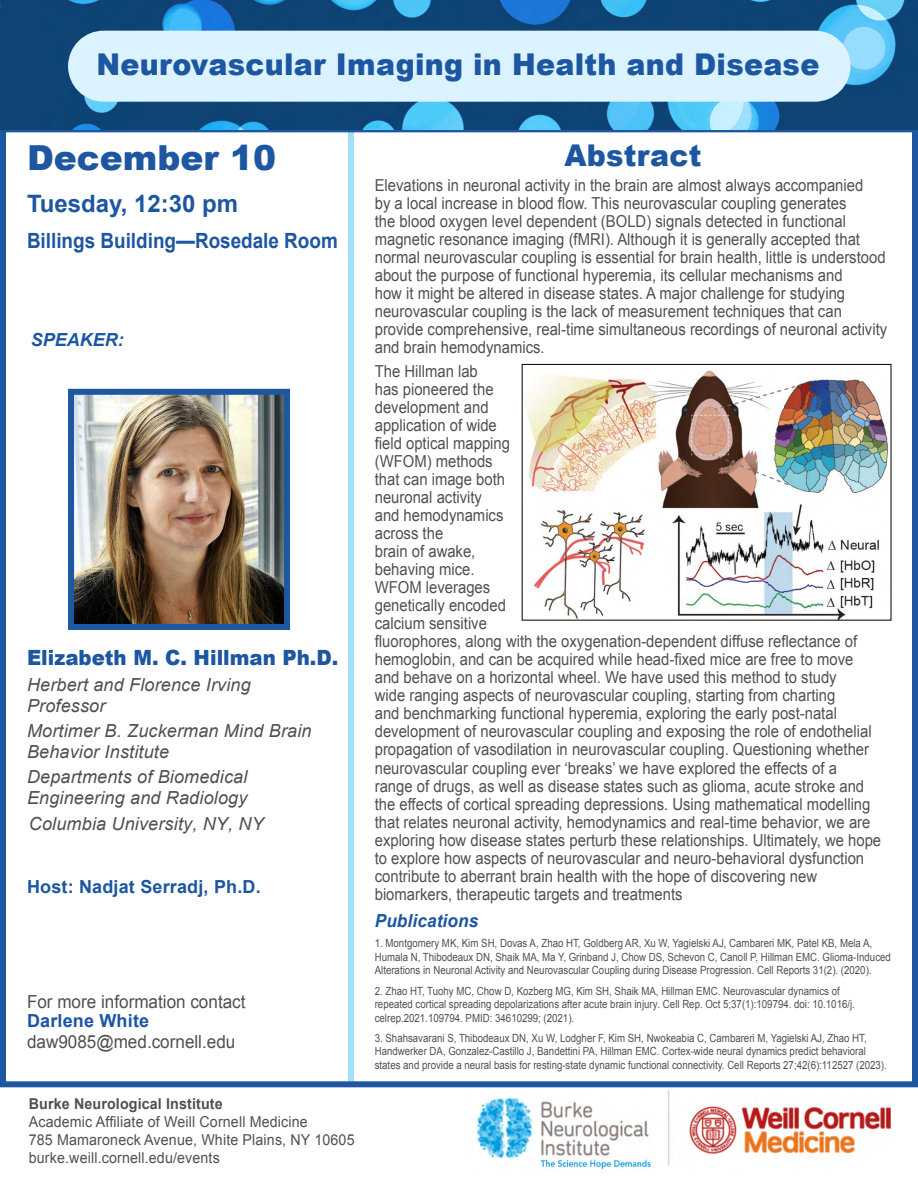
<style>
.page{position:relative;width:918px;height:1188px;background:#fff}
.page>*{position:absolute;margin:0;border:0;box-sizing:border-box;transform-origin:0 0}
.t1{font:900 34.5px "Arial";color:#1d56a1}
.t2{font:900 30px "Arial";letter-spacing:.01em;color:#1d56a1;scale:.95 1}
.t3{font:700 24px "Arial";color:#1d56a1}
.t4{font:700 21px "Arial";color:#1d56a1;scale:.9 1}
.t5{font:900 21px "Arial";color:#1d56a1;scale:.94 1}
.t6{font:italic 18px/21px "Arial";letter-spacing:.01em;color:#505050}
.t7{font:18px "Arial";color:#505050;scale:.95 1}
.t8{font:700 18px "Arial";letter-spacing:.01em;color:#1d56a1}
.t9{font:italic 700 18px "Arial";letter-spacing:.01em;color:#1d56a1;scale:.95 1}
.t10{font:italic 700 18px "Arial";letter-spacing:.01em;color:#1d56a1}
.t11{font:16.5px/18px "Arial";color:#505050;scale:.9 1}
.t12{font:15px/18px "Arial";letter-spacing:.01em;color:#505050;scale:.95 1}
.t13{font:700 15px "Arial";letter-spacing:.01em;color:#505050;scale:.95 1}
.t14{font:11.25px/13.5px "Arial";color:#505050;scale:.86 1}
</style>
<div class="page">
<div style="left:348px;top:127px;width:6px;height:955px;background:#a2e0fe"></div>
<div style="left:0;top:126px;width:918px;height:961px;border:6px solid #1d56a1"></div>
<img style="left:0;top:0;width:918px;height:130px">
<div style="left:68px;top:31px;width:782px;height:71px;background:#daf3fe;border-radius:36px"></div>
<img style="left:473px;top:1090px;width:419px;height:80px">
<img style="left:75px;top:396px;width:208px;height:227px">
<div style="left:68px;top:389px;width:222px;height:241px;border:6px solid #1d56a1"></div>
<img style="left:525px;top:370px;width:364px;height:249px">
<h2 class="t2" style="left:96px;top:42px;width:762px">Neurovascular Imaging in Health and Disease</h2>
<h1 class="t1" style="left:27px;top:133px;width:251px">December 10</h1>
<h3 class="t3" style="left:27px;top:188px;width:213px">Tuesday, 12:30 pm</h3>
<p class="t4" style="left:27px;top:227px;width:347px">Billings Building—Rosedale Room</p>
<p class="t10" style="left:31px;top:328px;width:95px">SPEAKER:</p>
<p class="t5" style="left:27px;top:642px;width:333px">Elizabeth M. C. Hillman Ph.D.</p>
<p class="t6" style="left:27px;top:674px;width:225px">Herbert and Florence Irving<br>Professor</p>
<p class="t6" style="left:27px;top:720px;width:286px">Mortimer B. Zuckerman Mind Brain<br>Behavior Institute</p>
<p class="t6" style="left:27px;top:767px;width:222px">Departments of Biomedical<br>Engineering and Radiology</p>
<p class="t6" style="left:29px;top:813px;width:236px">Columbia University, NY, NY</p>
<p class="t8" style="left:27px;top:875px;width:235px">Host: Nadjat Serradj, Ph.D.</p>
<p class="t7" style="left:27px;top:990px;width:232px">For more information contact</p>
<p class="t8" style="left:27px;top:1009px;width:124px">Darlene White</p>
<p class="t7" style="left:27px;top:1030px;width:221px">daw9085@med.cornell.edu</p>
<p class="t13" style="left:29px;top:1093px;width:206px">Burke Neurological Institute</p>
<p class="t12" style="left:29px;top:1113px;width:344px">Academic Affiliate of Weill Cornell Medicine<br>785 Mamaroneck Avenue, White Plains, NY 10605 burke.weill.cornell.edu/events</p>
<h2 class="t2" style="left:564px;top:133px;width:146px">Abstract</h2>
<p class="t11" style="left:375px;top:176px;width:571px">Elevations in neuronal activity in the brain are almost always accompanied<br>by a local increase in blood flow. This neurovascular coupling generates<br>the blood oxygen level dependent (BOLD) signals detected in functional magnetic resonance imaging (fMRI). Although it is generally accepted that normal neurovascular coupling is essential for brain health, little is understood about the purpose of functional hyperemia, its cellular mechanisms and<br>how it might be altered in disease states. A major challenge for studying neurovascular coupling is the lack of measurement techniques that can provide comprehensive, real-time simultaneous recordings of neuronal activity and brain hemodynamics.</p>
<p class="t11" style="left:375px;top:363px;width:564px">The Hillman lab<br>has pioneered the<br>development and<br>application of wide<br>field optical mapping<br>(WFOM) methods<br>that can image both<br>neuronal activity<br>and hemodynamics<br>across the<br>brain of awake,<br>behaving mice.<br>WFOM leverages<br>genetically encoded<br>calcium sensitive<br>fluorophores, along with the oxygenation-dependent diffuse reflectance of hemoglobin, and can be acquired while head-fixed mice are free to move and behave on a horizontal wheel. We have used this method to study<br>wide ranging aspects of neurovascular coupling, starting from charting<br>and benchmarking functional hyperemia, exploring the early post-natal development of neurovascular coupling and exposing the role of endothelial propagation of vasodilation in neurovascular coupling. Questioning whether neurovascular coupling ever ‘breaks’ we have explored the effects of a<br>range of drugs, as well as disease states such as glioma, acute stroke and the effects of cortical spreading depressions. Using mathematical modelling that relates neuronal activity, hemodynamics and real-time behavior, we are exploring how disease states perturb these relationships. Ultimately, we hope to explore how aspects of neurovascular and neuro-behavioral dysfunction contribute to aberrant brain health with the hope of discovering new biomarkers, therapeutic targets and treatments</p>
<p class="t9" style="left:375px;top:909px;width:111px">Publications</p>
<p class="t14" style="left:375px;top:937px;width:602px">1. Montgomery MK, Kim SH, Dovas A, Zhao HT, Goldberg AR, Xu W, Yagielski AJ, Cambareri MK, Patel KB, Mela A,<br>Humala N, Thibodeaux DN, Shaik MA, Ma Y, Grinband J, Chow DS, Schevon C, Canoll P, Hillman EMC. Glioma-Induced<br>Alterations in Neuronal Activity and Neurovascular Coupling during Disease Progression. Cell Reports 31(2). (2020).</p>
<p class="t14" style="left:375px;top:984px;width:560px">2. Zhao HT, Tuohy MC, Chow D, Kozberg MG, Kim SH, Shaik MA, Hillman EMC. Neurovascular dynamics of repeated cortical spreading depolarizations after acute brain injury. Cell Rep. Oct 5;37(1):109794. doi: 10.1016/j. celrep.2021.109794. PMID: 34610299; (2021).</p>
<p class="t14" style="left:375px;top:1031px;width:597px">3. Shahsavarani S, Thibodeaux DN, Xu W, Lodgher F, Kim SH, Nwokeabia C, Cambareri M, Yagielski AJ, Zhao HT,<br>Handwerker DA, Gonzalez-Castillo J, Bandettini PA, Hillman EMC. Cortex-wide neural dynamics predict behavioral states and provide a neural basis for resting-state dynamic functional connectivity. Cell Reports 27;42(6):112527 (2023).</p>
</div>
